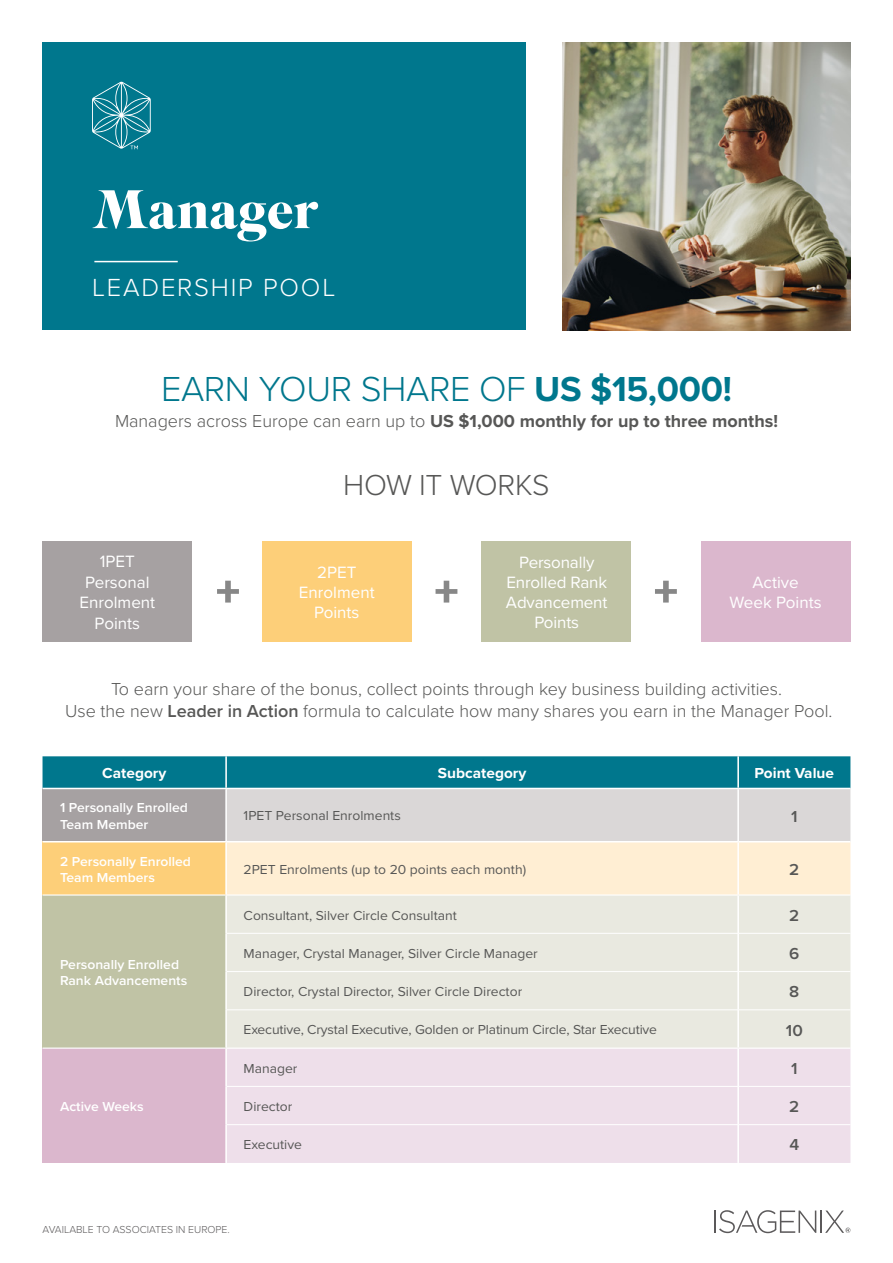
<style>
.page{position:relative;width:893px;height:1263px;background:#fff}
.page>*{position:absolute;margin:0;border:0;box-sizing:border-box;transform-origin:0 0}
.t1{font:700 54px "Superior Title";color:#fff}
.t2{font:300 36px "Proxima Nova";letter-spacing:-.01em;color:#00778d}
.t3{font:300 30px "Proxima Nova";letter-spacing:-.01em;color:#575756}
.t4{font:300 25.65px "Proxima Nova";letter-spacing:.07em;color:#fff}
.t5{font:300 18px/21.6px "Proxima Nova";color:#575756;text-align:center}
.t6{font:700 18px "Proxima Nova";color:#575756}
.t7{font:16.95px/20.4px "Proxima Nova";color:#fff;text-align:center}
.t8{font:600 16.5px "Proxima Nova";color:#575756}
.t9{font:700 15px "Proxima Nova";color:#fff}
.t10{font:13.5px "Proxima Nova";color:#575756}
.t11{font:600 13.5px/16.2px "Proxima Nova";color:#fff}
.t12{font:300 10.5px "Proxima Nova";color:#5b595a}
.s1{font-weight:700}
.s2{font-weight:300}
.s3{font-weight:600}
</style>
<div class="page">
<div style="left:43px;top:43px;width:483px;height:287px;background:#00778d"></div>
<img style="left:563px;top:43px;width:287px;height:287px">
<svg style="left:43px;top:756px;width:807px;height:138px;background:#b1c2b8"></svg>
<div style="left:43px;top:895px;width:183px;height:153px;background:#c0c3a5"></div>
<div style="left:227px;top:895px;width:623px;height:152px;background:#e9e9e0"></div>
<div style="left:43px;top:1048px;width:183px;height:115px;background:#dbb7cd"></div>
<div style="left:227px;top:1049px;width:623px;height:114px;background:#eedfea"></div>
<hr style="left:225px;top:756px;width:2px;height:32px;background:#fff">
<hr style="left:737px;top:756px;width:2px;height:32px;background:#fff">
<hr style="left:225px;top:789px;width:2px;height:52px;background:#fff">
<hr style="left:737px;top:789px;width:2px;height:52px;background:#fff">
<hr style="left:225px;top:842px;width:2px;height:52px;background:#fff">
<hr style="left:737px;top:842px;width:2px;height:52px;background:#fff">
<hr style="left:43px;top:788px;width:183px;height:1px;background:#fff">
<hr style="left:226px;top:788px;width:512px;height:1px;background:#fff">
<hr style="left:738px;top:788px;width:112px;height:1px;background:#fff">
<hr style="left:43px;top:841px;width:183px;height:1px;background:#fff">
<hr style="left:226px;top:841px;width:512px;height:1px;background:#fff">
<hr style="left:738px;top:841px;width:112px;height:1px;background:#fff">
<hr style="left:225px;top:895px;width:2px;height:38px;background:#fff">
<hr style="left:737px;top:895px;width:2px;height:38px;background:#fff">
<hr style="left:225px;top:933px;width:2px;height:38px;background:#fff">
<hr style="left:737px;top:933px;width:2px;height:38px;background:#fff">
<hr style="left:225px;top:971px;width:2px;height:39px;background:#fff">
<hr style="left:737px;top:972px;width:2px;height:38px;background:#fff">
<hr style="left:227px;top:933px;width:511px;height:1px;background:#fff">
<hr style="left:738px;top:933px;width:112px;height:1px;background:#fff">
<hr style="left:227px;top:971px;width:511px;height:1px;background:#fff">
<hr style="left:738px;top:971px;width:112px;height:1px;background:#fff">
<hr style="left:227px;top:1009px;width:511px;height:1px;background:#fff">
<hr style="left:738px;top:1009px;width:112px;height:1px;background:#fff">
<hr style="left:225px;top:1010px;width:2px;height:37px;background:#fff">
<hr style="left:737px;top:1010px;width:2px;height:37px;background:#fff">
<hr style="left:43px;top:1047px;width:183px;height:2px;background:#fff">
<hr style="left:225px;top:1049px;width:2px;height:37px;background:#fff">
<hr style="left:737px;top:1049px;width:2px;height:37px;background:#fff">
<hr style="left:225px;top:1086px;width:2px;height:39px;background:#fff">
<hr style="left:737px;top:1086px;width:2px;height:38px;background:#fff">
<hr style="left:225px;top:1125px;width:2px;height:38px;background:#fff">
<hr style="left:737px;top:1125px;width:2px;height:38px;background:#fff">
<hr style="left:227px;top:1086px;width:511px;height:1px;background:#fff">
<hr style="left:738px;top:1086px;width:112px;height:1px;background:#fff">
<hr style="left:227px;top:1124px;width:511px;height:1px;background:#fff">
<hr style="left:738px;top:1124px;width:112px;height:1px;background:#fff">
<svg style="left:92px;top:82px;width:59px;height:67px"></svg>
<hr style="left:94px;top:261px;width:84px;height:1px;background:#fff">
<hr style="left:714px;top:1210px;width:2px;height:23px;background:#5b595a">
<hr style="left:820px;top:1210px;width:2px;height:23px;background:#5b595a">
<svg style="left:825px;top:1210px;width:25px;height:23px"></svg>
<svg style="left:719px;top:1210px;width:97px;height:23px"></svg>
<div style="left:43px;top:541px;width:149px;height:101px;background:#a6a1a2"></div>
<div style="left:262px;top:541px;width:150px;height:101px;background:#fdcf79"></div>
<div style="left:481px;top:541px;width:150px;height:101px;background:#c0c3a5"></div>
<div style="left:701px;top:541px;width:149px;height:101px;background:#dbb7cd"></div>
<svg style="left:217px;top:581px;width:22px;height:21px"></svg>
<svg style="left:436px;top:581px;width:21px;height:21px"></svg>
<svg style="left:655px;top:581px;width:22px;height:21px"></svg>
<h1 class="t1" style="left:92px;top:176px;width:228px">Manager</h1>
<h3 class="t4" style="left:92px;top:268px;width:245px">LEADERSHIP POOL</h3>
<h2 class="t2" style="left:161px;top:362px;width:572px">EARN YOUR SHARE OF <span class="s1">US $15,000!</span></h2>
<h3 class="t6" style="left:115px;top:407px;width:664px"><span class="s2">Managers across Europe can earn up to</span> US $1,000 monthly for up to three months!</h3>
<h3 class="t3" style="left:343px;top:463px;width:208px">HOW IT WORKS</h3>
<p class="t7" style="left:79px;top:551px;width:77px">1PET<br>Personal<br>Enrolment<br>Points</p>
<p class="t7" style="left:299px;top:561px;width:77px">2PET<br>Enrolment<br>Points</p>
<p class="t7" style="left:506px;top:551px;width:103px">Personally<br>Enrolled Rank<br>Advancement<br>Points</p>
<p class="t7" style="left:730px;top:571px;width:94px">Active<br>Week Points</p>
<h3 class="t5" style="left:65px;top:677px;width:769px">To earn your share of the bonus, collect points through key business building activities.<br>Use the new <span class="s3">Leader in Action</span> formula to calculate how many shares you earn in the Manager Pool.</h3>
<p class="t9" style="left:102px;top:762px;width:66px">Category</p>
<p class="t9" style="left:438px;top:762px;width:90px">Subcategory</p>
<p class="t9" style="left:754px;top:762px;width:81px">Point Value</p>
<p class="t11" style="left:60px;top:799px;width:129px">1 Personally Enrolled<br>Team Member</p>
<p class="t10" style="left:244px;top:806px;width:159px">1PET Personal Enrolments</p>
<p class="t8" style="left:791px;top:804px;width:8px">1</p>
<p class="t11" style="left:60px;top:853px;width:132px">2 Personally Enrolled<br>Team Members</p>
<p class="t10" style="left:244px;top:859px;width:284px">2PET Enrolments (up to 20 points each month)</p>
<p class="t8" style="left:789px;top:857px;width:12px">2</p>
<p class="t11" style="left:60px;top:956px;width:129px">Personally Enrolled<br>Rank Advancements</p>
<p class="t11" style="left:60px;top:1098px;width:85px">Active Weeks</p>
<p class="t10" style="left:244px;top:905px;width:215px">Consultant, Silver Circle Consultant</p>
<p class="t8" style="left:789px;top:903px;width:12px">2</p>
<p class="t10" style="left:244px;top:943px;width:296px">Manager, Crystal Manager, Silver Circle Manager</p>
<p class="t8" style="left:789px;top:941px;width:12px">6</p>
<p class="t10" style="left:244px;top:981px;width:280px">Director, Crystal Director, Silver Circle Director</p>
<p class="t8" style="left:789px;top:979px;width:12px">8</p>
<p class="t10" style="left:244px;top:1020px;width:415px">Executive, Crystal Executive, Golden or Platinum Circle, Star Executive</p>
<p class="t8" style="left:786px;top:1018px;width:18px">10</p>
<p class="t10" style="left:244px;top:1058px;width:55px">Manager</p>
<p class="t8" style="left:791px;top:1056px;width:8px">1</p>
<p class="t10" style="left:244px;top:1096px;width:50px">Director</p>
<p class="t8" style="left:789px;top:1094px;width:12px">2</p>
<p class="t10" style="left:244px;top:1134px;width:60px">Executive</p>
<p class="t8" style="left:789px;top:1132px;width:11px">4</p>
<p class="t12" style="left:43px;top:1221px;width:189px">AVAILABLE TO ASSOCIATES IN EUROPE.</p>
</div>
